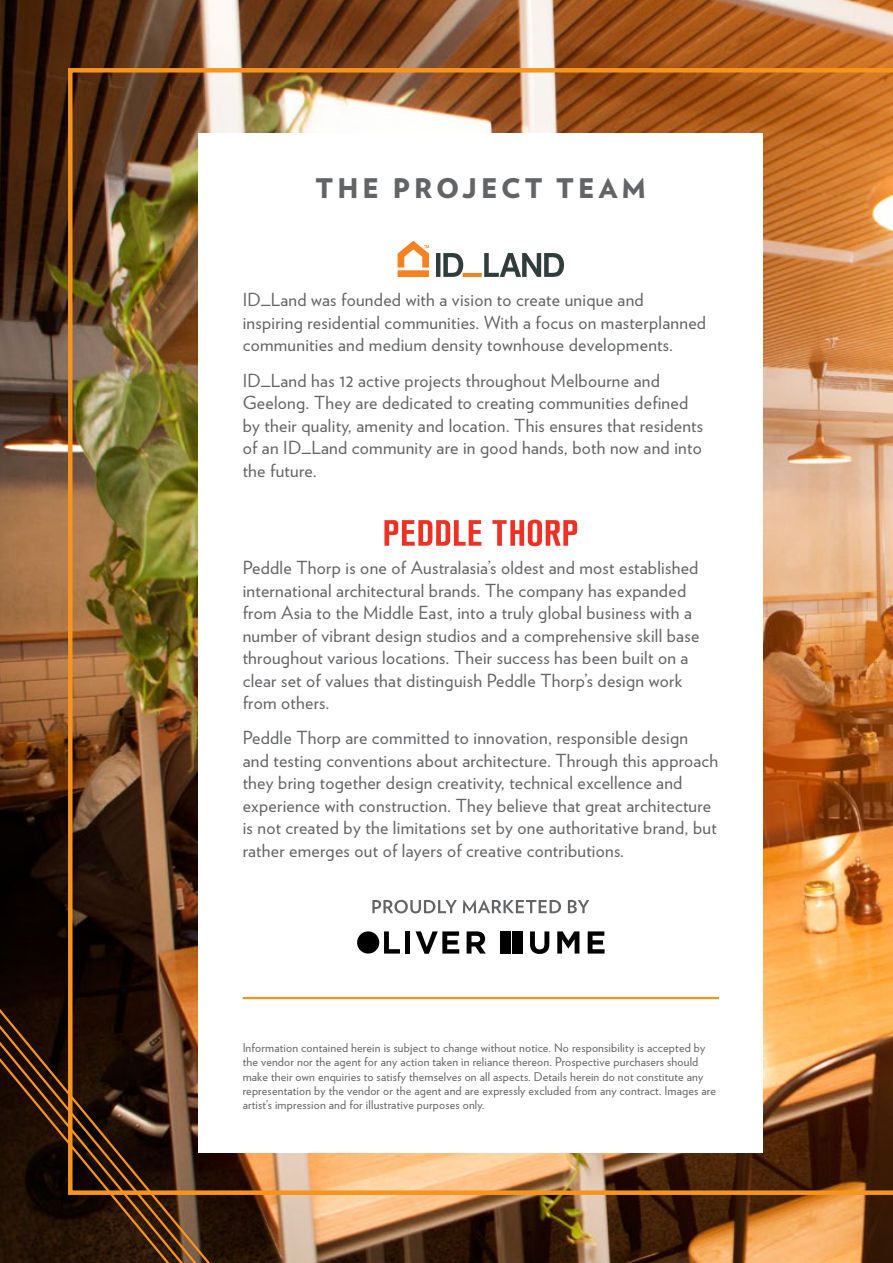
<style>
.page{position:relative;width:893px;height:1263px;background:#fff}
.page>*{position:absolute;margin:0;border:0;box-sizing:border-box;transform-origin:0 0}
.t1{font:900 27px "Verlag";letter-spacing:.15em;color:#636466}
.t2{font:18px/22.5px "Verlag";letter-spacing:.015em;color:#636466}
.t3{font:12px/14.4px "Verlag";letter-spacing:.015em;color:#636466}
</style>
<div class="page">
<img style="left:0;top:0;width:893px;height:1263px">
<img style="left:68px;top:68px;width:825px;height:1127px">
<svg style="left:223px;top:965px;width:13px;height:298px"></svg>
<svg style="left:209px;top:965px;width:14px;height:298px"></svg>
<svg style="left:195px;top:965px;width:14px;height:298px"></svg>
<svg style="left:0;top:965px;width:195px;height:298px;background:#3c220e"></svg>
<svg style="left:372px;top:900px;width:217px;height:13px"></svg>
<svg style="left:384px;top:931px;width:16px;height:22px"></svg>
<div style="left:405px;top:931px;width:5px;height:22px;background:#000"></div>
<svg style="left:416px;top:931px;width:43px;height:23px"></svg>
<svg style="left:467px;top:931px;width:19px;height:22px"></svg>
<svg style="left:530px;top:931px;width:19px;height:23px"></svg>
<svg style="left:557px;top:931px;width:22px;height:22px"></svg>
<svg style="left:588px;top:931px;width:17px;height:22px"></svg>
<div style="left:357px;top:931px;width:22px;height:22px;background:#000;border-radius:50%"></div>
<div style="left:501px;top:931px;width:10px;height:22px;background:#000"></div>
<div style="left:512px;top:931px;width:10px;height:22px;background:#000"></div>
<hr style="left:243px;top:997px;width:476px;height:2px;background:#f7941e">
<svg style="left:398px;top:241px;width:166px;height:36px"></svg>
<h1 class="t1" style="left:316px;top:166px;width:332px">THE PROJECT TEAM</h1>
<p class="t2" style="left:243px;top:288px;width:465px">ID_Land was founded with a vision to create unique and inspiring residential communities. With a focus on masterplanned communities and medium density townhouse developments.</p>
<p class="t2" style="left:243px;top:368px;width:462px">ID_Land has 12 active projects throughout Melbourne and Geelong. They are dedicated to creating communities defined by their quality, amenity and location. This ensures that residents of an ID_Land community are in good hands, both now and into the future.</p>
<p class="t2" style="left:243px;top:555px;width:458px">Peddle Thorp is one of Australasia’s oldest and most established international architectural brands. The company has expanded from Asia to the Middle East, into a truly global business with a number of vibrant design studios and a comprehensive skill base throughout various locations. Their success has been built on a clear set of values that distinguish Peddle Thorp’s design work from others.</p>
<p class="t2" style="left:243px;top:726px;width:477px">Peddle Thorp are committed to innovation, responsible design and testing conventions about architecture. Through this approach they bring together design creativity, technical excellence and experience with construction. They believe that great architecture is not created by the limitations set by one authoritative brand, but rather emerges out of layers of creative contributions.</p>
<p class="t3" style="left:243px;top:1040px;width:475px">Information contained herein is subject to change without notice. No responsibility is accepted by the vendor nor the agent for any action taken in reliance thereon. Prospective purchasers should make their own enquiries to satisfy themselves on all aspects. Details herein do not constitute any representation by the vendor or the agent and are expressly excluded from any contract. Images are artist’s impression and for illustrative purposes only.</p>
</div>
